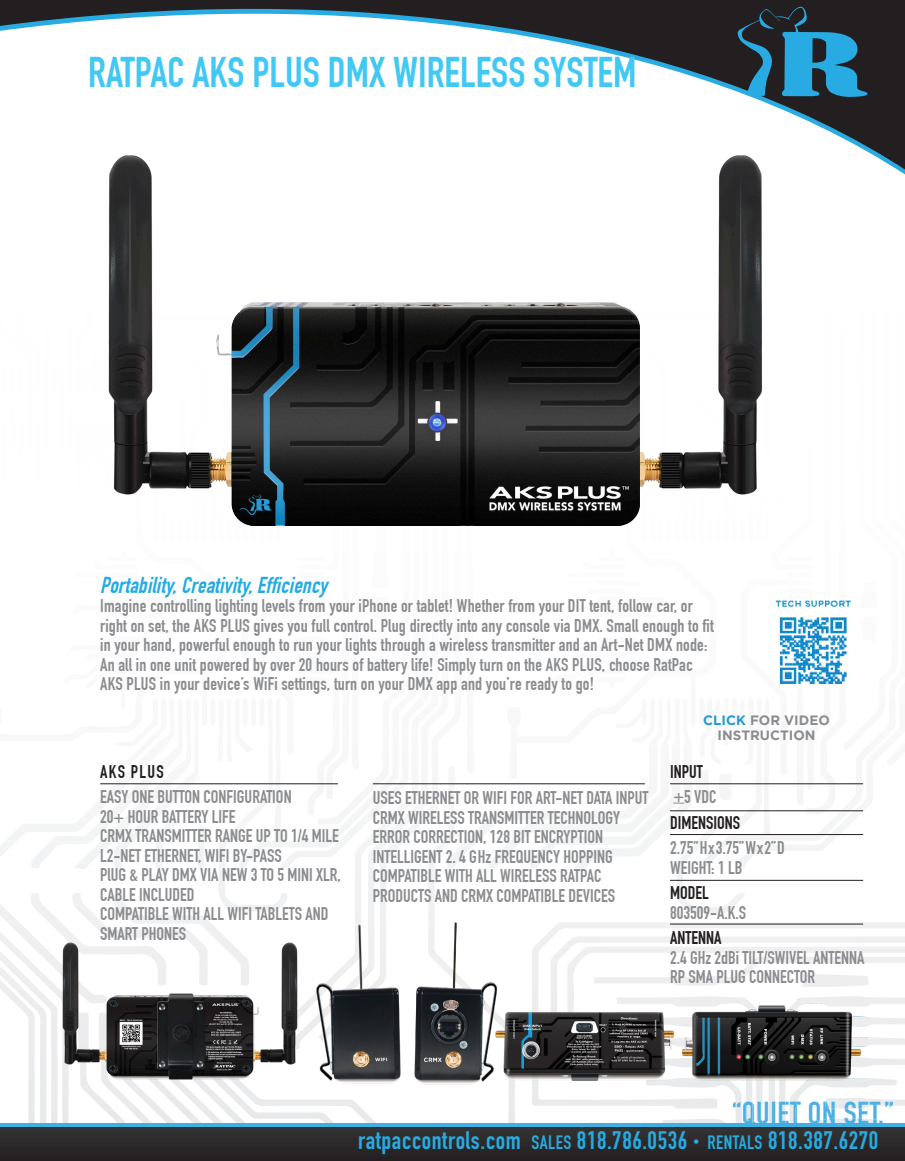
<style>
.page{position:relative;width:905px;height:1161px;background:#fff}
.page>*{position:absolute;margin:0;border:0;box-sizing:border-box;transform-origin:0 0}
.t1{font:700 42px "DIN Condensed";color:#42c8f4}
.t2{font:700 31.35px "DIN Condensed";letter-spacing:.02em;color:#4ab1e4}
.t3{font:700 25.05px "DIN Condensed";letter-spacing:.02em;color:#27abe2}
.t4{font:italic 700 22.5px "DIN Condensed";letter-spacing:.01em;color:#22abe2}
.t5{font:700 18px/19.5px "DIN Condensed";color:#8a8c8f}
.t6{font:700 18px "DIN Condensed";color:#231f20}
.t7{font:700 13.5px/15px "Gotham";color:#8a8c8f;text-align:center}
.s1{color:#2498d4}
.s2{color:#4eb2e5}
.s3{color:#45b0e4}
.s4{color:#43b0e4}
.s5{color:#27abe2}
.s6{font-size:19.05px}
.s7{font-size:12.45px}
</style>
<div class="page">
<div style="left:0;top:1133px;width:904px;height:27px;background:#292728"></div>
<img style="left:62px;top:1090px;width:7px;height:33px">
<img style="left:46px;top:1003px;width:12px;height:120px">
<img style="left:662px;top:1119px;width:63px;height:4px">
<img style="left:353px;top:1109px;width:23px;height:14px">
<img style="left:246px;top:1090px;width:88px;height:33px">
<img style="left:223px;top:1090px;width:23px;height:33px">
<img style="left:176px;top:1090px;width:47px;height:33px">
<img style="left:125px;top:1090px;width:27px;height:33px">
<img style="left:84px;top:1090px;width:41px;height:33px">
<img style="left:0;top:1123px;width:904px;height:10px">
<img style="left:732px;top:1101px;width:161px;height:23px">
<img style="left:768px;top:1101px;width:7px;height:22px">
<img style="left:756px;top:1101px;width:6px;height:22px">
<img style="left:779px;top:1101px;width:6px;height:22px">
<img style="left:746px;top:1101px;width:6px;height:22px">
<img style="left:789px;top:1101px;width:8px;height:22px">
<img style="left:735px;top:1101px;width:6px;height:22px">
<img style="left:811px;top:1119px;width:71px;height:4px">
<img style="left:825px;top:1101px;width:68px;height:8px">
<img style="left:317px;top:596px;width:92px;height:228px">
<img style="left:296px;top:596px;width:53px;height:203px">
<img style="left:814px;top:688px;width:16px;height:103px">
<img style="left:574px;top:698px;width:118px;height:171px">
<img style="left:247px;top:596px;width:47px;height:158px">
<img style="left:296px;top:677px;width:43px;height:138px">
<img style="left:785px;top:688px;width:29px;height:117px">
<img style="left:116px;top:697px;width:53px;height:68px">
<img style="left:696px;top:774px;width:13px;height:26px">
<img style="left:156px;top:819px;width:22px;height:49px">
<img style="left:116px;top:697px;width:42px;height:49px">
<img style="left:718px;top:774px;width:13px;height:26px">
<img style="left:372px;top:597px;width:16px;height:25px">
<img style="left:261px;top:605px;width:64px;height:12px">
<img style="left:235px;top:698px;width:18px;height:54px">
<img style="left:198px;top:825px;width:8px;height:43px">
<img style="left:631px;top:698px;width:24px;height:44px">
<img style="left:615px;top:698px;width:31px;height:30px">
<img style="left:114px;top:697px;width:24px;height:12px">
<img style="left:283px;top:614px;width:43px;height:4px">
<img style="left:296px;top:653px;width:30px;height:5px">
<img style="left:296px;top:645px;width:30px;height:5px">
<img style="left:296px;top:597px;width:30px;height:5px">
<img style="left:296px;top:621px;width:30px;height:5px">
<img style="left:296px;top:661px;width:30px;height:5px">
<img style="left:243px;top:697px;width:5px;height:29px">
<img style="left:251px;top:697px;width:5px;height:29px">
<img style="left:259px;top:697px;width:5px;height:29px">
<img style="left:296px;top:629px;width:30px;height:4px">
<img style="left:296px;top:637px;width:30px;height:4px">
<svg style="left:0;top:0;width:904px;height:172px"></svg>
<svg style="left:737px;top:7px;width:130px;height:90px"></svg>
<hr style="left:100px;top:783px;width:238px;height:1px;background:#231f20">
<hr style="left:373px;top:783px;width:272px;height:1px;background:#231f20">
<hr style="left:670px;top:783px;width:193px;height:1px;background:#231f20">
<hr style="left:670px;top:810px;width:193px;height:1px;background:#231f20">
<hr style="left:670px;top:834px;width:193px;height:1px;background:#231f20">
<hr style="left:670px;top:880px;width:193px;height:1px;background:#231f20">
<hr style="left:670px;top:924px;width:193px;height:1px;background:#231f20">
<img style="left:305px;top:903px;width:96px;height:206px">
<img style="left:49px;top:937px;width:272px;height:153px">
<img style="left:72px;top:138px;width:724px;height:388px">
<img style="left:686px;top:996px;width:193px;height:94px">
<img style="left:508px;top:992px;width:178px;height:106px">
<img style="left:775px;top:600px;width:75px;height:88px">
<img style="left:414px;top:917px;width:94px;height:168px">
<h1 class="t1" style="left:88px;top:57px;width:549px">RATPAC AKS PLUS DMX WIRELESS SYSTEM</h1>
<p class="t4" style="left:100px;top:577px;width:228px">Portability,Creativity,Efficiency</p>
<p class="t5" style="left:100px;top:598px;width:615px">Imagine controlling lighting levels from your iPhone or tablet! Whether from your DIT tent, follow car, or right on set, the AKS PLUS gives you full control. Plug directly into any console via DMX. Small enough to fit in your hand, powerful enough to run your lights through a wireless transmitter and an Art-Net DMX node:<br>An all in one unit powered by over 20 hours of battery life! Simply turn on the AKS PLUS, choose RatPac AKS PLUS in your device’s WiFi settings, turn on your DMX app and you’re ready to go!</p>
<p class="t7" style="left:703px;top:714px;width:128px"><span class="s1">CLICK</span> FOR VIDEO<br>INSTRUCTION</p>
<p class="t6" style="left:100px;top:765px;width:65px">AKS PLUS</p>
<p class="t5" style="left:100px;top:790px;width:242px">EASY ONE BUTTON CONFIGURATION<br>20+ HOUR BATTERY LIFE<br>CRMX TRANSMITTER RANGE UP TO 1/4 MILE<br>L2-NET ETHERNET, WIFI BY-PASS<br>PlUG &amp; PLAY DMX VIA NEW 3 TO 5 MINI XLR,<br>CABLE INCLUDED<br>COMPATIBLE WITH ALL WIFI TABLETS AND<br>SMART PHONES</p>
<p class="t5" style="left:373px;top:791px;width:277px">USES ETHERNET OR WIFI FOR ART-NET DATA INPUT CRMX WIRELESS TRANSMITTER TECHNOLOGY ERROR CORRECTION, 128 BIT ENCRYPTION INTELLIGENT 2. 4 GHz FREQUENCY HOPPING COMPATIBLE WITH ALL WIRELESS RATPAC PRODUCTS AND CRMX COMPATIBLE DEVICES</p>
<p class="t6" style="left:670px;top:765px;width:34px">INPUT</p>
<p class="t5" style="left:673px;top:790px;width:45px">+5 VDC</p>
<p class="t6" style="left:670px;top:816px;width:71px">DIMENSIONS</p>
<p class="t5" style="left:670px;top:841px;width:116px">2.75”Hx3.75”Wx2”D<br>WEIGHT: 1 LB</p>
<p class="t6" style="left:670px;top:886px;width:40px">MODEL</p>
<p class="t5" style="left:670px;top:905px;width:78px">803509-A.K.S</p>
<p class="t6" style="left:670px;top:931px;width:53px">ANTENNA</p>
<p class="t5" style="left:670px;top:950px;width:196px">2.4 GHz 2dBi TILT/SWIVEL ANTENNA<br>RP SMA PLUG CONNECTOR</p>
<h2 class="t2" style="left:732px;top:1092px;width:163px"><span class="s2">“</span>QUIET O<span class="s3">N</span> S<span class="s3">ET</span><span class="s4">.</span><span class="s5">”</span></h2>
<h3 class="t3" style="left:358px;top:1124px;width:521px">ratpaccontrols.com <span class="s6">SALES</span> 818.786.0536 <span class="s7">•</span> <span class="s6">RENTALS</span> 818.387.6270</h3>
</div>
